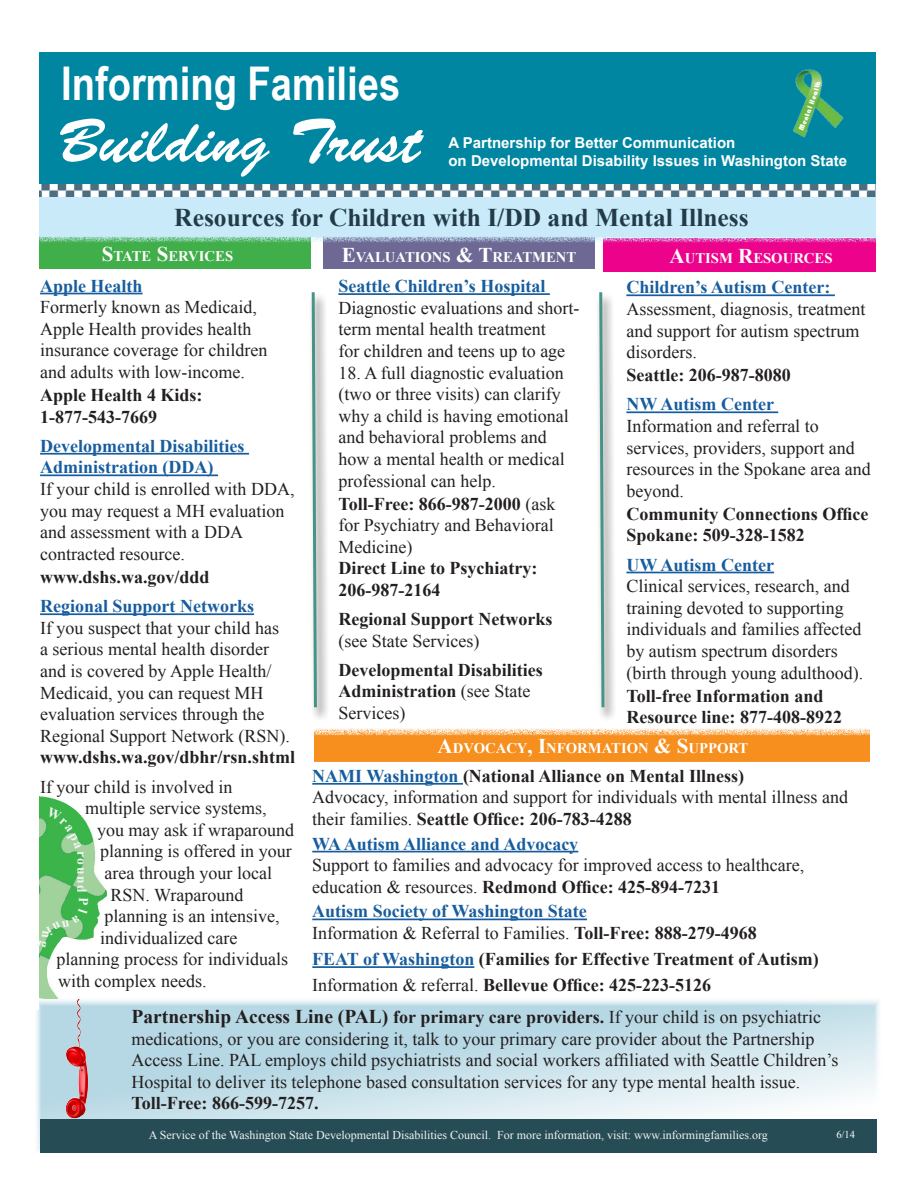
<style>
.page{position:relative;width:918px;height:1188px;background:#fff}
.page>*{position:absolute;margin:0;border:0;box-sizing:border-box;transform-origin:0 0}
.t1{font:61.5px "Brush Script Std";color:#fff}
.t2{font:700 46.5px "Arial Narrow";color:#fff}
.t3{font:700 25.5px "Times New Roman";color:#233b48}
.t4{font:700 19.5px "Times New Roman";color:#231f20}
.t5{font:18px/21.6px "Times New Roman";color:#231f20}
.t6{font:700 18px/21.6px "Times New Roman";color:#231f20}
.t7{font:700 18px/21.6px "Times New Roman";color:#175d9e}
.t8{font:700 15px "Arial";color:#fff}
.t9{font:700 14.7px "Times New Roman";color:#fff}
.t10{font:700 13.5px "Times New Roman";letter-spacing:.13em;color:#f2f8f1}
.t11{font:12px "Times New Roman";color:#f2f2f2}
.t12{font:10.5px "Times New Roman";color:#fff}
.t13{font:7.5px "Bauhaus 93";color:#fff}
.s1{font-size:21px}
.s2{font-weight:700}
.s3{font-weight:400}
.s4{color:#175d9e}
.s5{font-size:18px}
.s6{font-weight:400;font-size:18px}
</style>
<div class="page">
<svg style="left:314px;top:728px;width:556px;height:34px;background:#f79d3b"></svg>
<div style="left:605px;top:238px;width:269px;height:33px;background:#ed028c"></div>
<div style="left:323px;top:235px;width:272px;height:34px;background:#6e6994"></div>
<div style="left:39px;top:235px;width:271px;height:34px;background:#40ae49"></div>
<svg style="left:36px;top:1000px;width:843px;height:151px;background:#c8e0e9"></svg>
<div style="left:40px;top:1120px;width:837px;height:33px;background:#264d55"></div>
<div style="left:39px;top:52px;width:837px;height:132px;background:#0086a1"></div>
<svg style="left:39px;top:196px;width:837px;height:1px"></svg>
<div style="left:39px;top:197px;width:837px;height:46px;background:#c8eaf9"></div>
<img style="left:792px;top:69px;width:52px;height:69px">
<img style="left:39px;top:184px;width:837px;height:12px">
<div style="left:308px;top:292px;width:22px;height:430px;background:#231f20;opacity:.75"></div>
<svg style="left:310px;top:292px;width:8px;height:418px"></svg>
<hr style="left:40px;top:293px;width:103px;height:1px;background:#175d9e">
<hr style="left:40px;top:453px;width:209px;height:2px;background:#175d9e">
<hr style="left:40px;top:474px;width:178px;height:2px;background:#175d9e">
<hr style="left:40px;top:613px;width:214px;height:2px;background:#175d9e">
<hr style="left:338px;top:293px;width:212px;height:2px;background:#175d9e">
<hr style="left:626px;top:294px;width:209px;height:2px;background:#175d9e">
<hr style="left:626px;top:411px;width:152px;height:2px;background:#175d9e">
<hr style="left:626px;top:572px;width:148px;height:1px;background:#175d9e">
<div style="left:596px;top:292px;width:21px;height:430px;background:#231f20;opacity:.75"></div>
<svg style="left:598px;top:292px;width:8px;height:418px"></svg>
<hr style="left:312px;top:783px;width:151px;height:2px;background:#175d9e">
<hr style="left:312px;top:851px;width:266px;height:1px;background:#175d9e">
<hr style="left:312px;top:919px;width:275px;height:1px;background:#175d9e">
<hr style="left:312px;top:966px;width:162px;height:2px;background:#175d9e">
<img style="left:66px;top:999px;width:23px;height:119px">
<img style="left:39px;top:796px;width:68px;height:203px">
<div style="left:0;top:749px;width:39px;height:261px;background:#fff"></div>
<svg style="left:807px;top:81px;width:14px;height:33px"></svg>
<svg style="left:46px;top:806px;width:36px;height:43px;background:#52bb5e"></svg>
<svg style="left:39px;top:898px;width:49px;height:50px;background:#81ca86"></svg>
<p class="t2" style="left:61px;top:49px;width:341px">Informing Families</p>
<p class="t1" style="left:57px;top:107px;width:366px">Building Trust</p>
<p class="t13" style="left:797px;top:129px;width:20px;rotate:-68deg">Ment</p>
<p class="t8" style="left:448px;top:132px;width:288px">A Partnership for Better Communication</p>
<p class="t8" style="left:448px;top:150px;width:400px">on Developmental Disability Issues in Washington State</p>
<p class="t3" style="left:174px;top:200px;width:576px">Resources for Children with I/DD and Mental Illness</p>
<p class="t9" style="left:102px;top:246px;width:131px"><span class="s1">S</span>TATE <span class="s1">S</span>ERVICES</p>
<p class="t7" style="left:40px;top:274px;width:104px">Apple Health</p>
<p class="t5" style="left:40px;top:296px;width:229px">Formerly known as Medicaid,<br>Apple Health provides health insurance coverage for children and adults with low-income.</p>
<p class="t6" style="left:40px;top:384px;width:164px">Apple Health 4 Kids:</p>
<p class="t6" style="left:40px;top:405px;width:118px">1-877-543-7669</p>
<p class="t7" style="left:40px;top:435px;width:206px">Developmental Disabilities<br>Administration (DDA)</p>
<p class="t5" style="left:40px;top:478px;width:256px">If your child is enrolled with DDA, you may request a MH evaluation and assessment with a DDA contracted resource.</p>
<p class="t6" style="left:40px;top:566px;width:171px">www.dshs.wa.gov/ddd</p>
<p class="t7" style="left:40px;top:595px;width:216px">Regional Support Networks</p>
<p class="t5" style="left:40px;top:617px;width:251px">If you suspect that your child has a serious mental health disorder and is covered by Apple Health/<br>Medicaid, you can request MH evaluation services through the<br>Regional Support Network (RSN).</p>
<p class="t6" style="left:40px;top:746px;width:257px">www.dshs.wa.gov/dbhr/rsn.shtml</p>
<p class="t5" style="left:40px;top:775px;width:194px">If your child is involved in</p>
<p class="t5" style="left:85px;top:797px;width:183px">multiple service systems,</p>
<p class="t5" style="left:97px;top:819px;width:198px">you may ask if wraparound</p>
<p class="t5" style="left:100px;top:840px;width:193px">planning is offered in your</p>
<p class="t5" style="left:105px;top:862px;width:169px">area through your local</p>
<p class="t5" style="left:111px;top:883px;width:134px">RSN. Wraparound</p>
<p class="t5" style="left:105px;top:905px;width:176px">planning is an intensive,</p>
<p class="t5" style="left:100px;top:927px;width:139px">individualized care</p>
<p class="t5" style="left:57px;top:948px;width:233px">planning process for individuals</p>
<p class="t5" style="left:58px;top:970px;width:150px">with complex needs.</p>
<p class="t9" style="left:342px;top:246px;width:236px"><span class="s1">E</span>VALUATIONS <span class="s1">&amp; T</span>REATMENT</p>
<p class="t7" style="left:338px;top:275px;width:209px">Seattle Children’s Hospital</p>
<p class="t5" style="left:338px;top:297px;width:243px">Diagnostic evaluations and short&shy;term mental health treatment<br>for children and teens up to age</p>
<p class="t5" style="left:338px;top:361px;width:232px">18. A full diagnostic evaluation (two or three visits) can clarify why a child is having emotional and behavioral problems and how a mental health or medical professional can help.</p>
<p class="t5" style="left:338px;top:493px;width:218px;text-align:justify"><span class="s2">Toll-Free: 866-987-2000</span> (ask for Psychiatry and Behavioral Medicine)</p>
<p class="t6" style="left:338px;top:557px;width:201px">Direct Line to Psychiatry:</p>
<p class="t6" style="left:338px;top:579px;width:103px">206-987-2164</p>
<p class="t6" style="left:338px;top:608px;width:216px">Regional Support Networks <span class="s3">(see State Services)</span></p>
<p class="t6" style="left:338px;top:659px;width:206px">Developmental Disabilities<br>Administration <span class="s3">(see State<br>Services)</span></p>
<p class="t9" style="left:670px;top:248px;width:163px"><span class="s1">A</span>UTISM <span class="s1">R</span>ESOURCES</p>
<p class="t7" style="left:626px;top:276px;width:205px">Children’s Autism Center:</p>
<p class="t5" style="left:626px;top:298px;width:240px">Assessment, diagnosis, treatment and support for autism spectrum disorders.</p>
<p class="t6" style="left:626px;top:364px;width:166px">Seattle: 206-987-8080</p>
<p class="t7" style="left:626px;top:393px;width:149px">NW Autism Center</p>
<p class="t5" style="left:626px;top:415px;width:246px">Information and referral to services, providers, support and resources in the Spokane area and beyond.</p>
<p class="t6" style="left:626px;top:503px;width:243px">Community Connections Office<br>Spokane: 509-328-1582</p>
<p class="t7" style="left:626px;top:553px;width:149px">UW Autism Center</p>
<p class="t5" style="left:626px;top:575px;width:238px">Clinical services, research, and training devoted to supporting individuals and families affected by autism spectrum disorders (birth through young adulthood).</p>
<p class="t6" style="left:626px;top:684px;width:217px">Toll-free Information and<br>Resource line: 877-408-8922</p>
<p class="t9" style="left:438px;top:738px;width:312px"><span class="s1">A</span>DVOCACY<span class="s1">, I</span>NFORMATION <span class="s1">&amp; S</span>UPPORT</p>
<p class="t6" style="left:312px;top:765px;width:433px"><span class="s4">NAMI Washington</span> (National Alliance on Mental Illness)</p>
<p class="t5" style="left:312px;top:786px;width:537px">Advocacy, information and support for individuals with mental illness and their families. <span class="s2">Seattle Office: 206-783-4288</span></p>
<p class="t7" style="left:312px;top:832px;width:268px">WA Autism Alliance and Advocacy</p>
<p class="t5" style="left:312px;top:854px;width:493px">Support to families and advocacy for improved access to healthcare, education &amp; resources. <span class="s2">Redmond Office: 425-894-7231</span></p>
<p class="t7" style="left:312px;top:900px;width:276px">Autism Society of Washington State</p>
<p class="t5" style="left:312px;top:922px;width:446px">Information &amp; Referral to Families. <span class="s2">Toll-Free: 888-279-4968</span></p>
<p class="t6" style="left:312px;top:948px;width:508px"><span class="s4">FEAT of Washington</span> (Families for Effective Treatment of Autism)</p>
<p class="t6" style="left:312px;top:974px;width:400px"><span class="s3">Information &amp; referral.</span> Bellevue Office: 425-223-5126</p>
<p class="t10" style="left:91px;top:851px;width:44px;rotate:90deg">round</p>
<p class="t4" style="left:132px;top:1003px;width:691px">Partnership Access Line (PAL) <span class="s5">for primary care providers.</span> <span class="s6">If your child is on psychiatric</span></p>
<p class="t5" style="left:132px;top:1028px;width:709px">medications, or you are considering it, talk to your primary care provider about the Partnership Access Line. PAL employs child psychiatrists and social workers affiliated with Seattle Children’s Hospital to deliver its telephone based consultation services for any type mental health issue.<br><span class="s2">Toll-Free: 866-599-7257.</span></p>
<p class="t11" style="left:149px;top:1127px;width:621px">A Service of the Washington State Developmental Disabilities Council. For more information, visit: www.informingfamilies.org</p>
<p class="t12" style="left:836px;top:1128px;width:20px">6/14</p>
</div>
